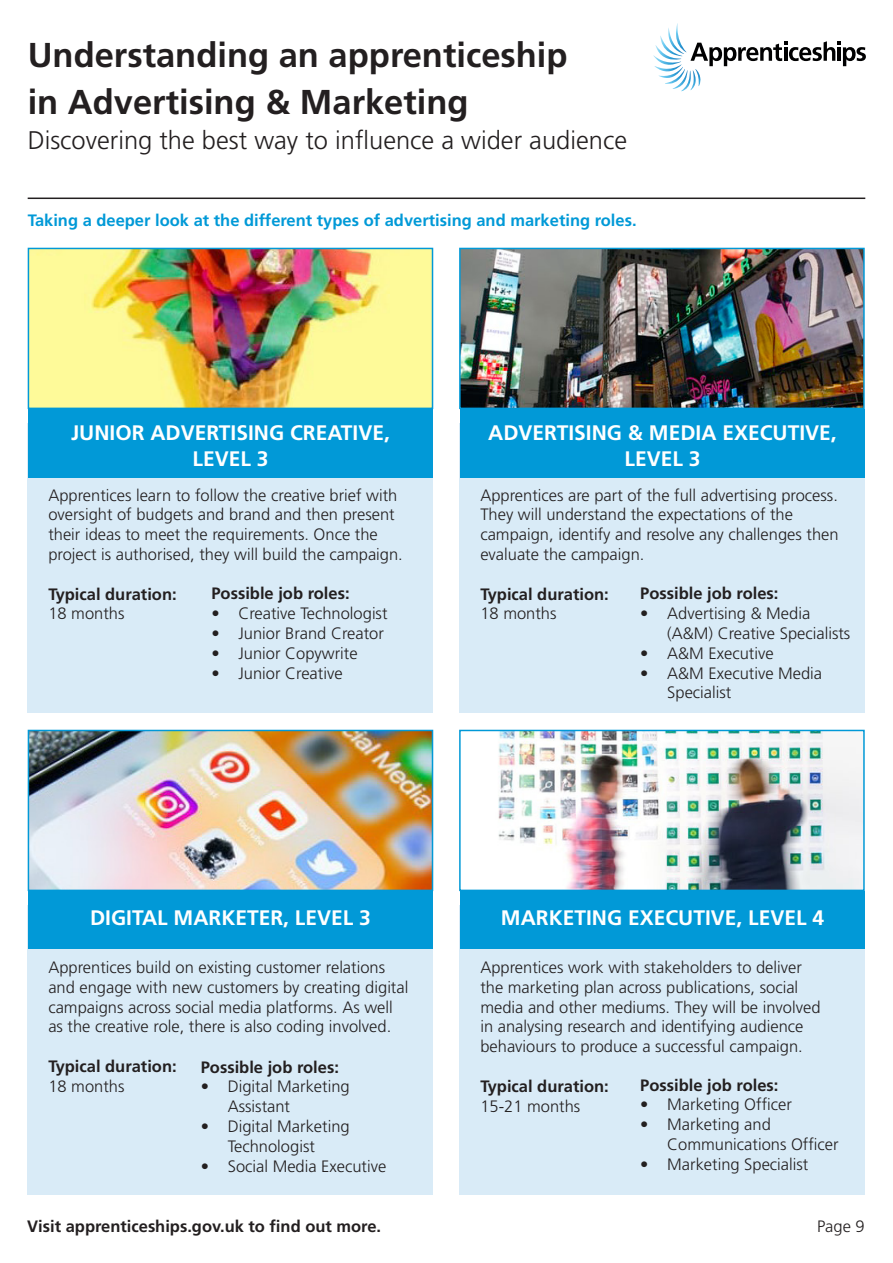
<style>
.page{position:relative;width:893px;height:1263px;background:#fff}
.page>*{position:absolute;margin:0;border:0;box-sizing:border-box;transform-origin:0 0}
.t1{font:700 34.5px/46.8px "Frutiger";color:#231f20}
.t2{font:300 25.5px "Frutiger";color:#231f20}
.t3{font:700 21px/25.2px "Frutiger";color:#fff;text-align:center}
.TOC_Bullet_text{font:300 16.5px/19.8px "Frutiger";color:#231f20}
.TOC_Bullet_text-2{font:700 16.5px "Frutiger";color:#231f20}
.t4{font:700 16.5px "Frutiger";color:#0199d7}
</style>
<div class="page">
<hr style="left:28px;top:198px;width:837px;height:1px;background:#231f20">
<div style="left:27px;top:424px;width:406px;height:289px;background:#d9ebf7"></div>
<div style="left:27px;top:906px;width:406px;height:289px;background:#d9ebf7"></div>
<div style="left:459px;top:424px;width:406px;height:289px;background:#d9ebf7"></div>
<div style="left:459px;top:906px;width:406px;height:289px;background:#d9ebf7"></div>
<div style="left:28px;top:409px;width:405px;height:68px;background:#0199d7"></div>
<div style="left:28px;top:891px;width:405px;height:57px;background:#0199d7"></div>
<div style="left:460px;top:409px;width:405px;height:68px;background:#0199d7"></div>
<div style="left:460px;top:891px;width:405px;height:57px;background:#0199d7"></div>
<img style="left:31px;top:251px;width:399px;height:155px">
<div style="left:28px;top:248px;width:405px;height:161px;border:2px solid #0199d7"></div>
<img style="left:31px;top:733px;width:399px;height:155px">
<div style="left:28px;top:730px;width:405px;height:161px;border:2px solid #0199d7"></div>
<img style="left:462px;top:251px;width:400px;height:155px">
<div style="left:459px;top:248px;width:406px;height:161px;border:2px solid #0199d7"></div>
<img style="left:498px;top:733px;width:364px;height:155px">
<div style="left:459px;top:730px;width:406px;height:161px;border:2px solid #0199d7"></div>
<svg style="left:653px;top:23px;width:213px;height:68px"></svg>
<hr style="left:837px;top:47px;width:4px;height:14px;background:#000001">
<p class="t1" style="left:28px;top:32px;width:541px">Understanding an apprenticeship in Advertising &amp; Marketing</p>
<p class="t2" style="left:28px;top:126px;width:601px">Discovering the best way to influence a wider audience</p>
<p class="t4" style="left:28px;top:211px;width:610px">Taking a deeper look at the different types of advertising and marketing roles.</p>
<p class="t3" style="left:71px;top:420px;width:320px">JUNIOR ADVERTISING CREATIVE,<br>LEVEL 3</p>
<p class="TOC_Bullet_text" style="left:48px;top:485px;width:356px">Apprentices learn to follow the creative brief with oversight of budgets and brand and then present their ideas to meet the requirements. Once the project is authorised, they will build the campaign.</p>
<p class="TOC_Bullet_text-2" style="left:48px;top:584px;width:130px">Typical duration:</p>
<p class="TOC_Bullet_text" style="left:48px;top:604px;width:78px">18 months</p>
<p class="TOC_Bullet_text-2" style="left:211px;top:584px;width:140px">Possible job roles:</p>
<p class="TOC_Bullet_text" style="left:211px;top:603px;width:178px">• Creative Technologist</p>
<p class="TOC_Bullet_text" style="left:211px;top:623px;width:174px">• Junior Brand Creator</p>
<p class="TOC_Bullet_text" style="left:211px;top:643px;width:148px">• Junior Copywrite</p>
<p class="TOC_Bullet_text" style="left:211px;top:663px;width:133px">• Junior Creative</p>
<p class="t3" style="left:488px;top:420px;width:350px">ADVERTISING &amp; MEDIA EXECUTIVE,<br>LEVEL 3</p>
<p class="TOC_Bullet_text" style="left:480px;top:485px;width:360px">Apprentices are part of the full advertising process.<br>They will understand the expectations of the campaign, identify and resolve any challenges then evaluate the campaign.</p>
<p class="TOC_Bullet_text-2" style="left:480px;top:584px;width:130px">Typical duration:</p>
<p class="TOC_Bullet_text" style="left:480px;top:604px;width:78px">18 months</p>
<p class="TOC_Bullet_text-2" style="left:640px;top:584px;width:140px">Possible job roles:</p>
<p class="TOC_Bullet_text" style="left:667px;top:603px;width:185px;text-indent:-27px">• Advertising &amp; Media (A&amp;M) Creative Specialists</p>
<p class="TOC_Bullet_text" style="left:640px;top:643px;width:135px">• A&amp;M Executive</p>
<p class="TOC_Bullet_text" style="left:667px;top:663px;width:156px;text-indent:-27px">• A&amp;M Executive Media<br>Specialist</p>
<p class="t3" style="left:90px;top:905px;width:282px">DIGITAL MARKETER, LEVEL 3</p>
<p class="TOC_Bullet_text" style="left:48px;top:957px;width:362px">Apprentices build on existing customer relations and engage with new customers by creating digital campaigns across social media platforms. As well as the creative role, there is also coding involved.</p>
<p class="TOC_Bullet_text-2" style="left:48px;top:1056px;width:130px">Typical duration:</p>
<p class="TOC_Bullet_text" style="left:48px;top:1076px;width:78px">18 months</p>
<p class="TOC_Bullet_text-2" style="left:201px;top:1057px;width:140px">Possible job roles:</p>
<p class="TOC_Bullet_text" style="left:228px;top:1077px;width:123px;text-indent:-27px">• Digital Marketing<br>Assistant</p>
<p class="TOC_Bullet_text" style="left:201px;top:1116px;width:150px;text-align:center">• Digital Marketing<br>Technologist</p>
<p class="TOC_Bullet_text" style="left:201px;top:1156px;width:187px">• Social Media Executive</p>
<p class="t3" style="left:501px;top:905px;width:325px">MARKETING EXECUTIVE, LEVEL 4</p>
<p class="TOC_Bullet_text" style="left:480px;top:957px;width:342px">Apprentices work with stakeholders to deliver the marketing plan across publications, social media and other mediums. They will be involved in analysing research and identifying audience behaviours to produce a successful campaign.</p>
<p class="TOC_Bullet_text-2" style="left:480px;top:1076px;width:130px">Typical duration:</p>
<p class="TOC_Bullet_text" style="left:480px;top:1096px;width:101px">15-21 months</p>
<p class="TOC_Bullet_text-2" style="left:640px;top:1075px;width:140px">Possible job roles:</p>
<p class="TOC_Bullet_text" style="left:640px;top:1095px;width:153px">• Marketing Officer</p>
<p class="TOC_Bullet_text" style="left:667px;top:1114px;width:173px;text-indent:-27px">• Marketing and<br>Communications Officer</p>
<p class="TOC_Bullet_text" style="left:640px;top:1154px;width:170px">• Marketing Specialist</p>
<p class="TOC_Bullet_text-2" style="left:27px;top:1217px;width:356px">Visit apprenticeships.gov.uk to find out more.</p>
<p class="TOC_Bullet_text" style="left:817px;top:1217px;width:49px">Page 9</p>
</div>
